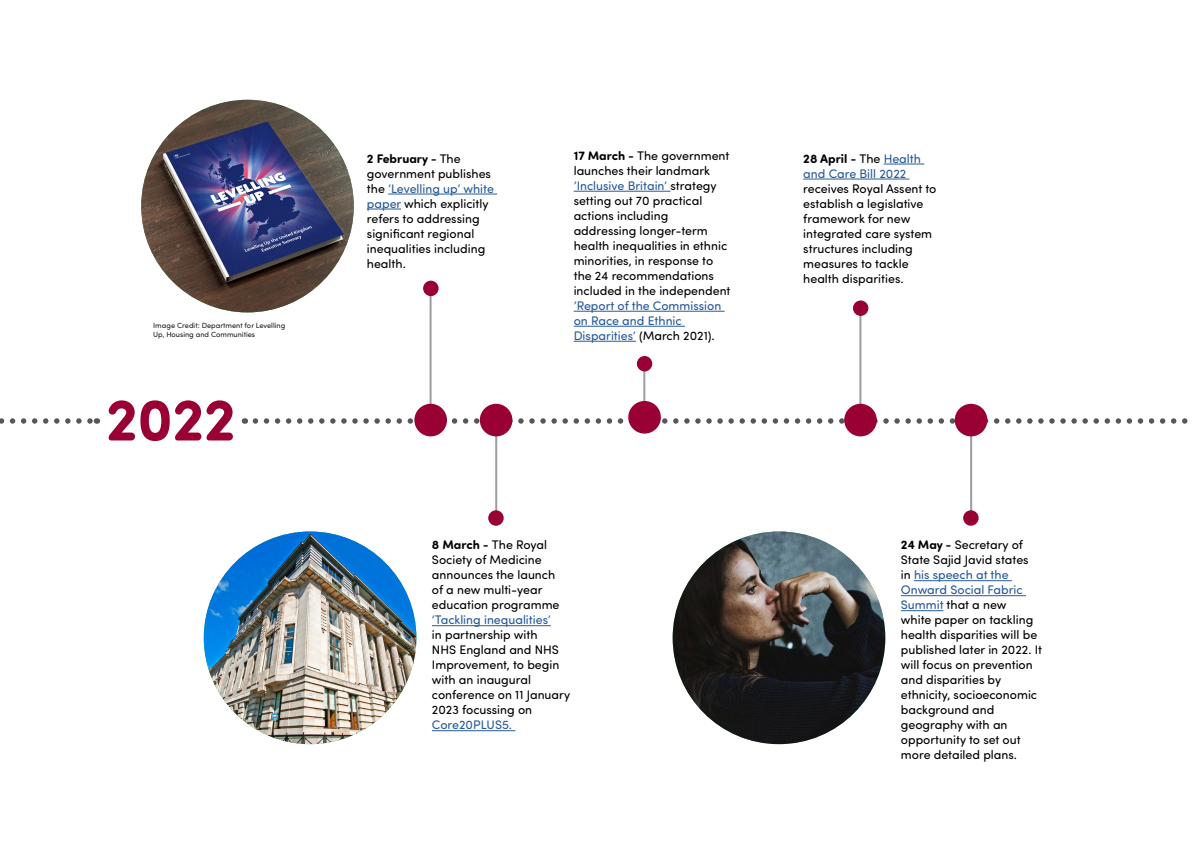
<style>
.page{position:relative;width:1192px;height:842px;background:#fff}
.page>*{position:absolute;margin:0;border:0;box-sizing:border-box;transform-origin:0 0}
.t1{font:700 60px "Sofia Pro Soft";color:#903}
.t2{font:12.5px/15px "Sofia Pro Soft";color:#000}
.t3{font:12.5px/15px "Sofia Pro Soft";color:#275b9b}
.t4{font:7.5px/9px "Sofia Pro Soft";color:#1e1e1c}
.s1{font-weight:700}
.s2{color:#275b9b}
.s3{color:#000}
.s4{font-weight:700;color:#000}
</style>
<div class="page">
<svg style="left:0;top:418px;width:97px;height:6px"></svg>
<svg style="left:255px;top:418px;width:933px;height:6px"></svg>
<img style="left:141px;top:100px;width:213px;height:212px;border-radius:106px">
<img style="left:673px;top:531px;width:212px;height:213px;border-radius:106px">
<img style="left:204px;top:531px;width:212px;height:213px;border-radius:106px">
<hr style="left:388px;top:194px;width:109px;height:1px;background:#275b9b">
<hr style="left:367px;top:209px;width:34px;height:1px;background:#275b9b">
<hr style="left:432px;top:625px;width:119px;height:1px;background:#275b9b">
<hr style="left:432px;top:730px;width:83px;height:1px;background:#275b9b">
<hr style="left:574px;top:191px;width:97px;height:1px;background:#275b9b">
<hr style="left:574px;top:311px;width:151px;height:1px;background:#275b9b">
<hr style="left:574px;top:326px;width:111px;height:1px;background:#275b9b">
<hr style="left:574px;top:341px;width:62px;height:1px;background:#275b9b">
<hr style="left:884px;top:164px;width:40px;height:1px;background:#275b9b">
<hr style="left:803px;top:179px;width:107px;height:1px;background:#275b9b">
<hr style="left:495px;top:434px;width:2px;height:79px;background:#9d9d9c">
<hr style="left:643px;top:364px;width:2px;height:57px;background:#9d9d9c">
<hr style="left:970px;top:434px;width:2px;height:79px;background:#9d9d9c">
<hr style="left:430px;top:285px;width:2px;height:129px;background:#9d9d9c">
<hr style="left:859px;top:305px;width:2px;height:129px;background:#9d9d9c">
<div style="left:488px;top:510px;width:16px;height:16px;background:#903;border-radius:50%"></div>
<div style="left:637px;top:356px;width:15px;height:15px;background:#903;border-radius:50%"></div>
<div style="left:963px;top:510px;width:16px;height:16px;background:#903;border-radius:50%"></div>
<div style="left:423px;top:281px;width:16px;height:15px;background:#903;border-radius:50%"></div>
<div style="left:853px;top:300px;width:15px;height:16px;background:#903;border-radius:50%"></div>
<div style="left:480px;top:404px;width:32px;height:32px;background:#903;border-radius:50%"></div>
<div style="left:628px;top:401px;width:33px;height:33px;background:#903;border-radius:50%"></div>
<div style="left:955px;top:404px;width:32px;height:32px;background:#903;border-radius:50%"></div>
<div style="left:414px;top:404px;width:33px;height:32px;background:#903;border-radius:50%"></div>
<div style="left:844px;top:404px;width:33px;height:32px;background:#903;border-radius:50%"></div>
<hr style="left:914px;top:580px;width:98px;height:1px;background:#275b9b">
<hr style="left:901px;top:595px;width:125px;height:1px;background:#275b9b">
<hr style="left:901px;top:610px;width:42px;height:1px;background:#275b9b">
<p class="t4" style="left:153px;top:321px;width:134px">Image Credit: Department for Levelling<br>Up, Housing and Communities</p>
<h1 class="t1" style="left:106px;top:376px;width:132px">2022</h1>
<p class="t2" style="left:367px;top:150px;width:129px"><span class="s1">2 February -</span> The government publishes the <span class="s2">’Levelling up’ white paper</span> which explicitly refers to addressing significant regional inequalities including health.</p>
<p class="t2" style="left:574px;top:148px;width:158px"><span class="s1">17 March -</span> The government launches their landmark <span class="s2">’Inclusive Britain’</span> strategy setting out 70 practical actions including addressing longer-term health inequalities in ethnic minorities, in response to the 24 recommendations included in the independent</p>
<p class="t3" style="left:574px;top:298px;width:149px">’Report of the Commission on Race and Ethnic<br>Disparities’ <span class="s3">(March 2021).</span></p>
<p class="t3" style="left:803px;top:150px;width:119px"><span class="s4">28 April -</span> <span class="s3">The</span> Health and Care Bill 2022</p>
<p class="t2" style="left:803px;top:180px;width:135px">receives Royal Assent to establish a legislative framework for new integrated care system structures including measures to tackle health disparities.</p>
<p class="t2" style="left:432px;top:537px;width:129px"><span class="s1">8 March -</span> The Royal<br>Society of Medicine announces the launch of a new multi-year education programme</p>
<p class="t3" style="left:432px;top:612px;width:120px">‘Tackling inequalities’</p>
<p class="t2" style="left:432px;top:627px;width:140px">in partnership with<br>NHS England and NHS<br>Improvement, to begin with an inaugural conference on 11 January<br>2023 focussing on</p>
<p class="t3" style="left:432px;top:717px;width:82px">Core20PLUS5.</p>
<p class="t2" style="left:901px;top:537px;width:143px"><span class="s1">24 May -</span> Secretary of<br>State Sajid Javid states<br>in <span class="s2">his speech at the<br>Onward Social Fabric<br>Summit</span> that a new<br>white paper on tackling health disparities will be published later in 2022. It will focus on prevention and disparities by ethnicity, socioeconomic background and geography with an opportunity to set out more detailed plans.</p>
</div>
